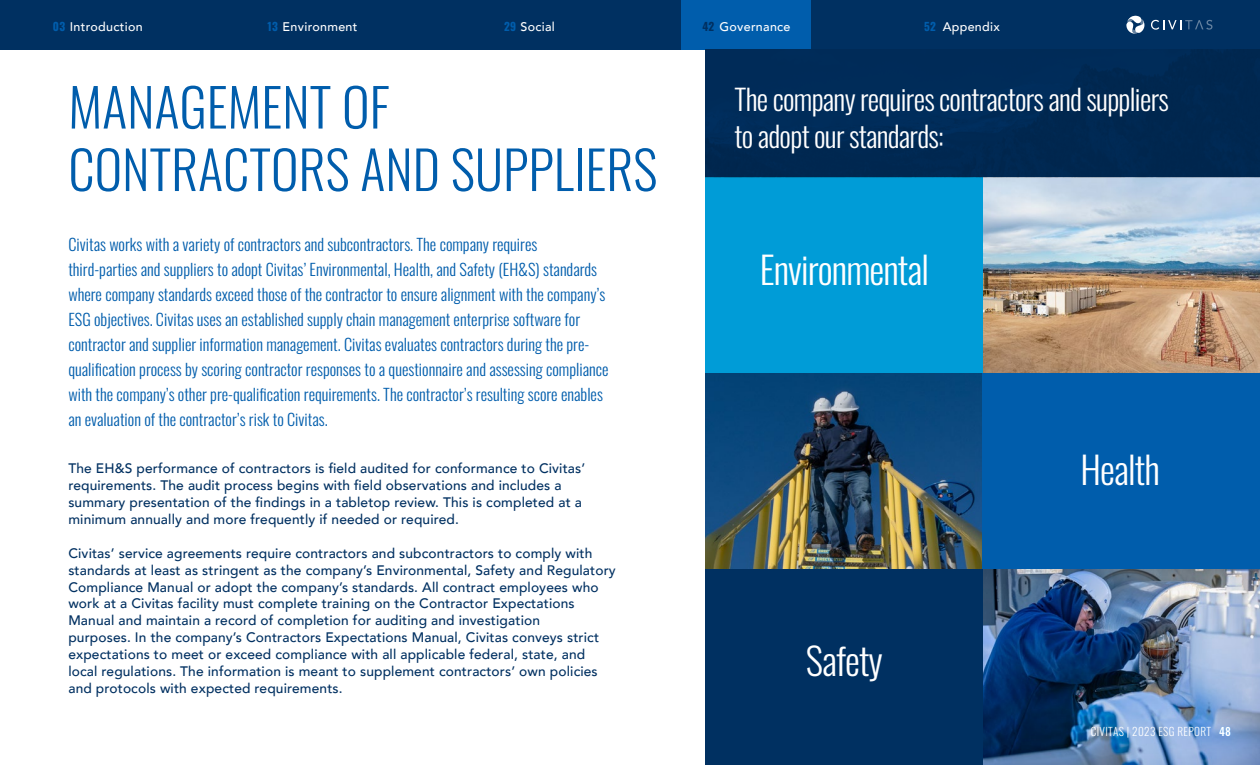
<style>
.page{position:relative;width:1260px;height:765px;background:#fff}
.page>*{position:absolute;margin:0;border:0;box-sizing:border-box;transform-origin:0 0}
.t1{font:300 52.5px/62.5px "Oswald";color:#005dac}
.t2{font:300 37.5px "Oswald";letter-spacing:-.025em;color:#fff}
.t3{font:300 28.75px/37px "Oswald";letter-spacing:-.025em;color:#fff}
.t4{font:300 16.25px/25px "Oswald";color:#005dac}
.t5{font:500 13.75px/16.9px "Avenir";letter-spacing:.01em;color:#003061}
.t6{font:500 12.5px "Avenir";letter-spacing:.025em;color:#fff}
.t7{font:300 11.25px "Oswald";letter-spacing:.03em;color:#fff}
.s1{font-family:"Oswald";font-weight:700;font-size:11.25px;color:#005dac}
.s2{font-family:"Oswald";font-weight:700;font-size:11.25px;color:#003061}
.s3{font-weight:700}
</style>
<div class="page">
<div style="left:0;top:0;width:1260px;height:49px;background:#003061"></div>
<div style="left:682px;top:0;width:129px;height:49px;background:#005dac"></div>
<img style="left:983px;top:177px;width:277px;height:196px">
<img style="left:983px;top:569px;width:277px;height:196px">
<img style="left:706px;top:373px;width:277px;height:196px">
<div style="left:706px;top:177px;width:277px;height:196px;background:#009cd7"></div>
<div style="left:706px;top:569px;width:277px;height:196px;background:#003061"></div>
<div style="left:983px;top:373px;width:277px;height:196px;background:#005dac"></div>
<div style="left:706px;top:49px;width:554px;height:128px;background:#002954"></div>
<svg style="left:1151px;top:20px;width:61px;height:10px"></svg>
<svg style="left:1126px;top:15px;width:19px;height:19px"></svg>
<p class="t6" style="left:53px;top:16px;width:91px"><span class="s1">03</span> Introduction</p>
<p class="t6" style="left:267px;top:16px;width:92px"><span class="s1">132</span> Environment</p>
<p class="t6" style="left:504px;top:16px;width:52px"><span class="s1">289</span> Social</p>
<p class="t6" style="left:702px;top:16px;width:90px"><span class="s2">42</span> Governance</p>
<p class="t6" style="left:924px;top:16px;width:77px"><span class="s1">521</span> Appendix</p>
<h1 class="t1" style="left:68px;top:71px;width:590px">MANAGEMENT OF<br>CONTRACTORS AND SUPPLIERS</h1>
<p class="t4" style="left:68px;top:231px;width:542px">Civitas works with a variety of contractors and subcontractors. The company requires third-parties and suppliers to adopt Civitas’ Environmental, Health, and Safety (EH&amp;S) standards where company standards exceed those of the contractor to ensure alignment with the company’s ESG objectives. Civitas uses an established supply chain management enterprise software for contractor and supplier information management. Civitas evaluates contractors during the pre&shy;qualification process by scoring contractor responses to a questionnaire and assessing compliance with the company’s other pre-qualification requirements. The contractor’s resulting score enables an evaluation of the contractor’s risk to Civitas.</p>
<p class="t5" style="left:68px;top:459px;width:518px">The EH&amp;S performance of contractors is field audited for conformance to Civitas’ requirements. The audit process begins with field observations and includes a summary presentation of the findings in a tabletop review. This is completed at a minimum annually and more frequently if needed or required.</p>
<p class="t5" style="left:68px;top:544px;width:549px">Civitas’ service agreements require contractors and subcontractors to comply with standards at least as stringent as the company’s Environmental, Safety and Regulatory Compliance Manual or adopt the company’s standards. All contract employees who work at a Civitas facility must complete training on the Contractor Expectations Manual and maintain a record of completion for auditing and investigation<br>purposes. In the company’s Contractors Expectations Manual, Civitas conveys strict expectations to meet or exceed compliance with all applicable federal, state, and local regulations. The information is meant to supplement contractors’ own policies and protocols with expected requirements.</p>
<h3 class="t3" style="left:735px;top:78px;width:436px">The company requires contractors and suppliers to adopt our standards:</h3>
<h2 class="t2" style="left:760px;top:236px;width:171px">Environmental</h2>
<h2 class="t2" style="left:806px;top:627px;width:79px">Safety</h2>
<h2 class="t2" style="left:1081px;top:436px;width:81px">Health</h2>
<p class="t7" style="left:1091px;top:722px;width:142px">CIVITAS | 2023 ESG REPORT <span class="s3">48</span></p>
</div>
